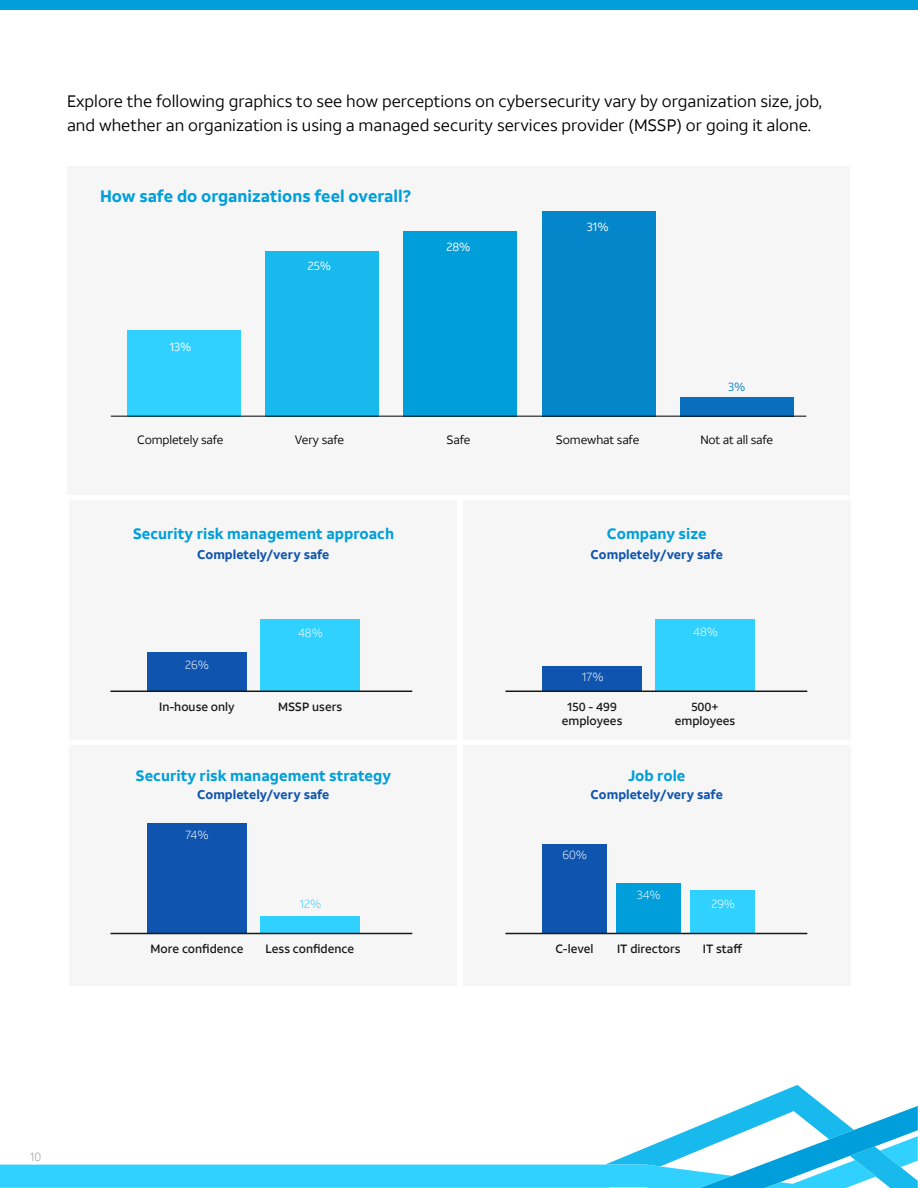
<style>
.page{position:relative;width:918px;height:1188px;background:#fff}
.page>*{position:absolute;margin:0;border:0;box-sizing:border-box;transform-origin:0 0}
.t1{font:16.5px/24px "ATT Aleck Sans";color:#000}
.t2{font:700 16.5px "ATT Aleck Sans";color:#009fdb}
.t3{font:700 15px "ATT Aleck Sans";color:#009fdb}
.t4{font:700 12.6px "ATT Aleck Sans";color:#0f54af}
.t5{font:500 12px/13.5px "ATT Aleck Sans";color:#191919;text-align:center}
.t6{font:12px "ATT Aleck Sans";letter-spacing:-.01em;color:#000}
.t7{font:300 12px "ATT Aleck Sans";color:#fff}
.t8{font:12px "ATT Aleck Sans";letter-spacing:-.01em;color:#fff}
.t9{font:300 12px "ATT Aleck Sans";color:#30d1ff}
.t10{font:300 12px "ATT Aleck Sans";color:#959595}
.t11{font:12px "ATT Aleck Sans";color:#0586cb}
</style>
<div class="page">
<div style="left:0;top:0;width:918px;height:9px;background:#009fdb"></div>
<div style="left:70px;top:745px;width:387px;height:241px;background:#f6f6f6"></div>
<div style="left:463px;top:745px;width:387px;height:241px;background:#f6f6f6"></div>
<div style="left:70px;top:500px;width:387px;height:240px;background:#f6f6f6"></div>
<div style="left:463px;top:500px;width:387px;height:240px;background:#f6f6f6"></div>
<div style="left:147px;top:652px;width:100px;height:39px;background:#0f54af"></div>
<div style="left:260px;top:619px;width:100px;height:72px;background:#30d1ff"></div>
<div style="left:147px;top:823px;width:100px;height:111px;background:#0f54af"></div>
<div style="left:260px;top:916px;width:100px;height:18px;background:#30d1ff"></div>
<div style="left:542px;top:666px;width:100px;height:25px;background:#0f54af"></div>
<div style="left:655px;top:619px;width:100px;height:72px;background:#30d1ff"></div>
<div style="left:542px;top:844px;width:65px;height:90px;background:#0f54af"></div>
<div style="left:616px;top:883px;width:65px;height:51px;background:#009fdb"></div>
<div style="left:691px;top:890px;width:64px;height:44px;background:#30d1ff"></div>
<hr style="left:110px;top:691px;width:302px;height:1px;background:#191919">
<hr style="left:110px;top:933px;width:302px;height:1px;background:#191919">
<hr style="left:506px;top:691px;width:301px;height:1px;background:#191919">
<hr style="left:506px;top:933px;width:301px;height:1px;background:#191919">
<div style="left:67px;top:167px;width:783px;height:328px;background:#f6f6f6"></div>
<div style="left:127px;top:330px;width:114px;height:87px;background:#30d1ff"></div>
<div style="left:266px;top:251px;width:113px;height:166px;background:#18b9ed"></div>
<div style="left:404px;top:231px;width:113px;height:186px;background:#009fdb"></div>
<div style="left:542px;top:211px;width:113px;height:206px;background:#0586cb"></div>
<div style="left:680px;top:397px;width:113px;height:20px;background:#0a6ebe"></div>
<hr style="left:111px;top:416px;width:695px;height:1px;background:#000">
<svg style="left:0;top:1085px;width:918px;height:103px"></svg>
<p class="t1" style="left:67px;top:89px;width:756px">Explore the following graphics to see how perceptions on cybersecurity vary by organization size, job, and whether an organization is using a managed security services provider (MSSP) or going it alone.</p>
<p class="t2" style="left:100px;top:186px;width:313px">How safe do organizations feel overall?</p>
<p class="t8" style="left:169px;top:339px;width:24px">13%</p>
<p class="t8" style="left:308px;top:258px;width:25px">25%</p>
<p class="t8" style="left:447px;top:239px;width:26px">28%</p>
<p class="t8" style="left:587px;top:219px;width:23px">31%</p>
<p class="t11" style="left:728px;top:379px;width:19px">3%</p>
<p class="t6" style="left:137px;top:432px;width:88px">Completely safe</p>
<p class="t6" style="left:295px;top:432px;width:51px">Very safe</p>
<p class="t6" style="left:447px;top:432px;width:25px">Safe</p>
<p class="t6" style="left:556px;top:432px;width:85px">Somewhat safe</p>
<p class="t6" style="left:700px;top:432px;width:74px">Not at all safe</p>
<p class="t3" style="left:133px;top:524px;width:263px">Security risk management approach</p>
<p class="t3" style="left:607px;top:524px;width:101px">Company size</p>
<p class="t4" style="left:197px;top:547px;width:134px">Completely/very safe</p>
<p class="t4" style="left:591px;top:547px;width:134px">Completely/very safe</p>
<p class="t7" style="left:185px;top:658px;width:25px">26%</p>
<p class="t7" style="left:298px;top:625px;width:26px">48%</p>
<p class="t7" style="left:693px;top:625px;width:26px">48%</p>
<p class="t7" style="left:582px;top:669px;width:23px">17%</p>
<p class="t5" style="left:159px;top:700px;width:77px">In-house only</p>
<p class="t5" style="left:278px;top:700px;width:66px">MSSP users</p>
<p class="t3" style="left:136px;top:766px;width:257px">Security risk management strategy</p>
<p class="t5" style="left:562px;top:700px;width:62px">150 - 499 employees</p>
<p class="t5" style="left:675px;top:700px;width:62px">500+ employees</p>
<p class="t3" style="left:628px;top:766px;width:59px">Job role</p>
<p class="t4" style="left:197px;top:786px;width:134px">Completely/very safe</p>
<p class="t4" style="left:591px;top:786px;width:134px">Completely/very safe</p>
<p class="t7" style="left:185px;top:828px;width:25px">74%</p>
<p class="t9" style="left:300px;top:896px;width:24px">12%</p>
<p class="t5" style="left:151px;top:942px;width:94px">More confidence</p>
<p class="t5" style="left:266px;top:942px;width:90px">Less confidence</p>
<p class="t7" style="left:563px;top:848px;width:26px">60%</p>
<p class="t7" style="left:637px;top:887px;width:26px">34%</p>
<p class="t7" style="left:712px;top:896px;width:25px">29%</p>
<p class="t5" style="left:555px;top:942px;width:40px">C-level</p>
<p class="t5" style="left:617px;top:942px;width:65px">IT directors</p>
<p class="t5" style="left:703px;top:942px;width:41px">IT staff</p>
<p class="t10" style="left:30px;top:1149px;width:13px">10</p>
</div>
